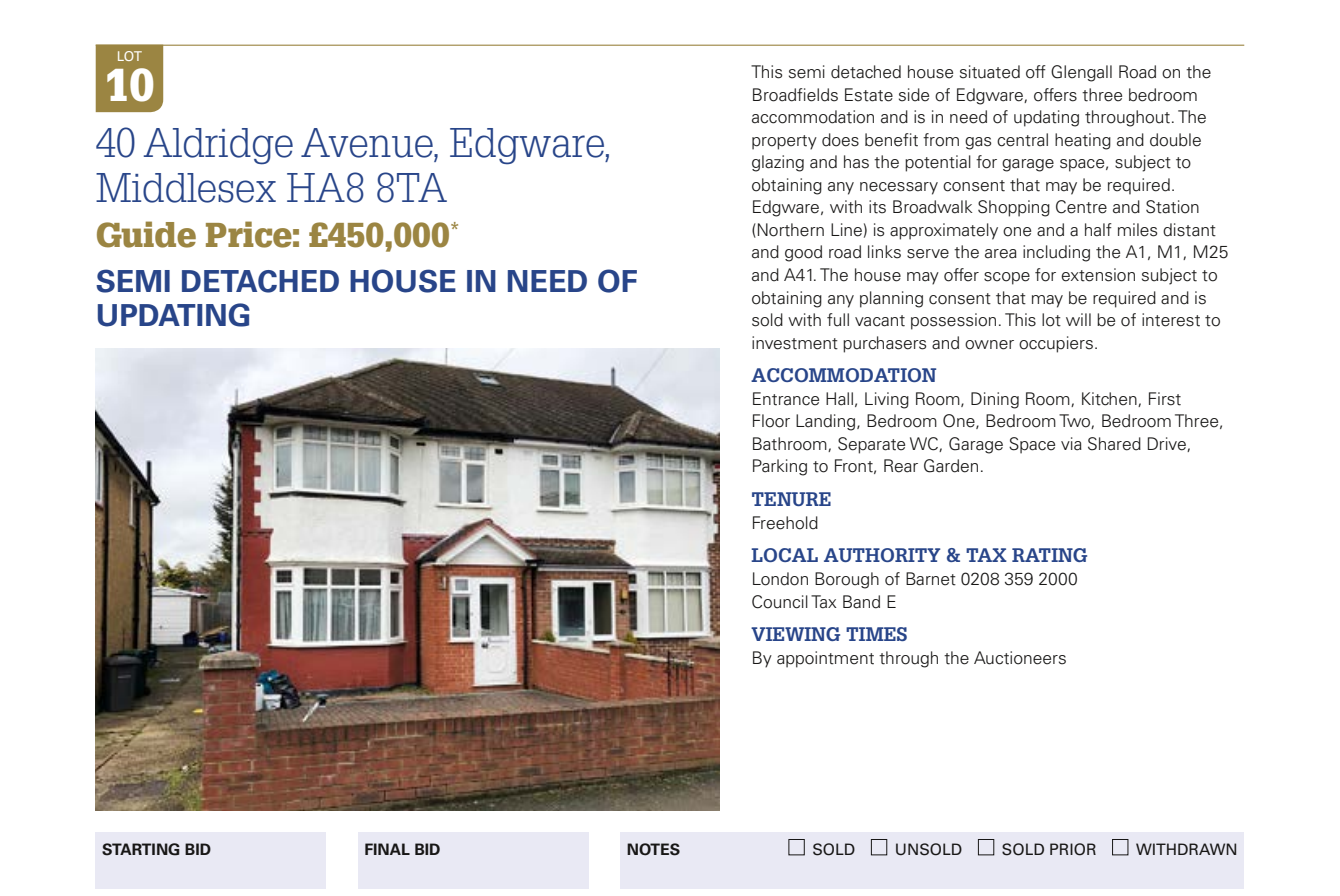
<style>
.page{position:relative;width:1340px;height:896px;background:#fff}
.page>*{position:absolute;margin:0;border:0;box-sizing:border-box;transform-origin:0 0}
.t1{font:900 45px "Glypha LT Std";color:#fff}
.t2{font:300 40.5px/45px "Glypha LT Std";color:#284589}
.t3{font:900 33.75px "Glypha LT Std";color:#9b8542}
.t4{font:700 30.38px/33.8px "Univers LT Std";color:#284589}
.t5{font:700 19.12px "Glypha LT Std";color:#284589}
.t6{font:300 17.55px/22.5px "Univers LT Std";color:#181716}
.t7{font:15.75px "Univers LT Std";color:#181716}
.t8{font:700 15.75px "Univers LT Std";color:#181716}
.t9{font:13.5px "Univers LT Std";color:#fff}
</style>
<div class="page">
<hr style="left:96px;top:45px;width:1148px;height:1px;background:#9b8542">
<div style="left:96px;top:832px;width:230px;height:56px;background:#e9e9f4"></div>
<div style="left:358px;top:832px;width:230px;height:56px;background:#e9e9f4"></div>
<div style="left:620px;top:832px;width:624px;height:56px;background:#e9e9f4"></div>
<div style="left:788px;top:839px;width:16px;height:16px;border:1px solid #181716"></div>
<div style="left:871px;top:839px;width:16px;height:16px;border:1px solid #181716"></div>
<div style="left:978px;top:839px;width:16px;height:16px;border:1px solid #181716"></div>
<div style="left:1112px;top:839px;width:16px;height:16px;border:1px solid #181716"></div>
<div style="left:96px;top:46px;width:67px;height:66px;background:#9b8542"></div>
<img style="left:96px;top:348px;width:623px;height:462px">
<p class="t9" style="left:117px;top:48px;width:27px">LOT</p>
<h1 class="t1" style="left:104px;top:58px;width:52px">10</h1>
<h2 class="t2" style="left:96px;top:121px;width:518px">40 Aldridge Avenue, Edgware,<br>Middlesex HA8 8TA</h2>
<h3 class="t3" style="left:96px;top:215px;width:365px">Guide Price: £450,000<sup>*</sup></h3>
<h3 class="t4" style="left:96px;top:265px;width:543px">SEMI DETACHED HOUSE IN NEED OF<br>UPDATING</h3>
<p class="t6" style="left:751px;top:61px;width:478px">This semi detached house situated off Glengall Road on the Broadfields Estate side of Edgware, offers three bedroom accommodation and is in need of updating throughout. The property does benefit from gas central heating and double glazing and has the potential for garage space, subject to obtaining any necessary consent that may be required.<br>Edgware, with its Broadwalk Shopping Centre and Station (Northern Line) is approximately one and a half miles distant and good road links serve the area including the A1, M1, M25 and A41. The house may offer scope for extension subject to obtaining any planning consent that may be required and is sold with full vacant possession. This lot will be of interest to investment purchasers and owner occupiers.</p>
<p class="t5" style="left:751px;top:363px;width:187px">ACCOMMODATION</p>
<p class="t6" style="left:751px;top:387px;width:474px">Entrance Hall, Living Room, Dining Room, Kitchen, First Floor Landing, Bedroom One, Bedroom Two, Bedroom Three, Bathroom, Separate WC, Garage Space via Shared Drive, Parking to Front, Rear Garden.</p>
<p class="t5" style="left:751px;top:487px;width:82px">TENURE</p>
<p class="t6" style="left:751px;top:511px;width:68px">Freehold</p>
<p class="t5" style="left:751px;top:543px;width:338px">LOCAL AUTHORITY &amp; TAX RATING</p>
<p class="t6" style="left:751px;top:567px;width:328px">London Borough of Barnet 0208 359 2000<br>Council Tax Band E</p>
<p class="t5" style="left:751px;top:622px;width:157px">VIEWING TIMES</p>
<p class="t6" style="left:751px;top:646px;width:317px">By appointment through the Auctioneers</p>
<p class="t8" style="left:102px;top:840px;width:111px">STARTING BID</p>
<p class="t8" style="left:364px;top:840px;width:78px">FINAL BID</p>
<p class="t8" style="left:626px;top:840px;width:55px">NOTES</p>
<p class="t7" style="left:812px;top:840px;width:44px">SOLD</p>
<p class="t7" style="left:895px;top:840px;width:69px">UNSOLD</p>
<p class="t7" style="left:1001px;top:840px;width:96px">SOLD PRIOR</p>
<p class="t7" style="left:1136px;top:840px;width:103px">WITHDRAWN</p>
</div>
